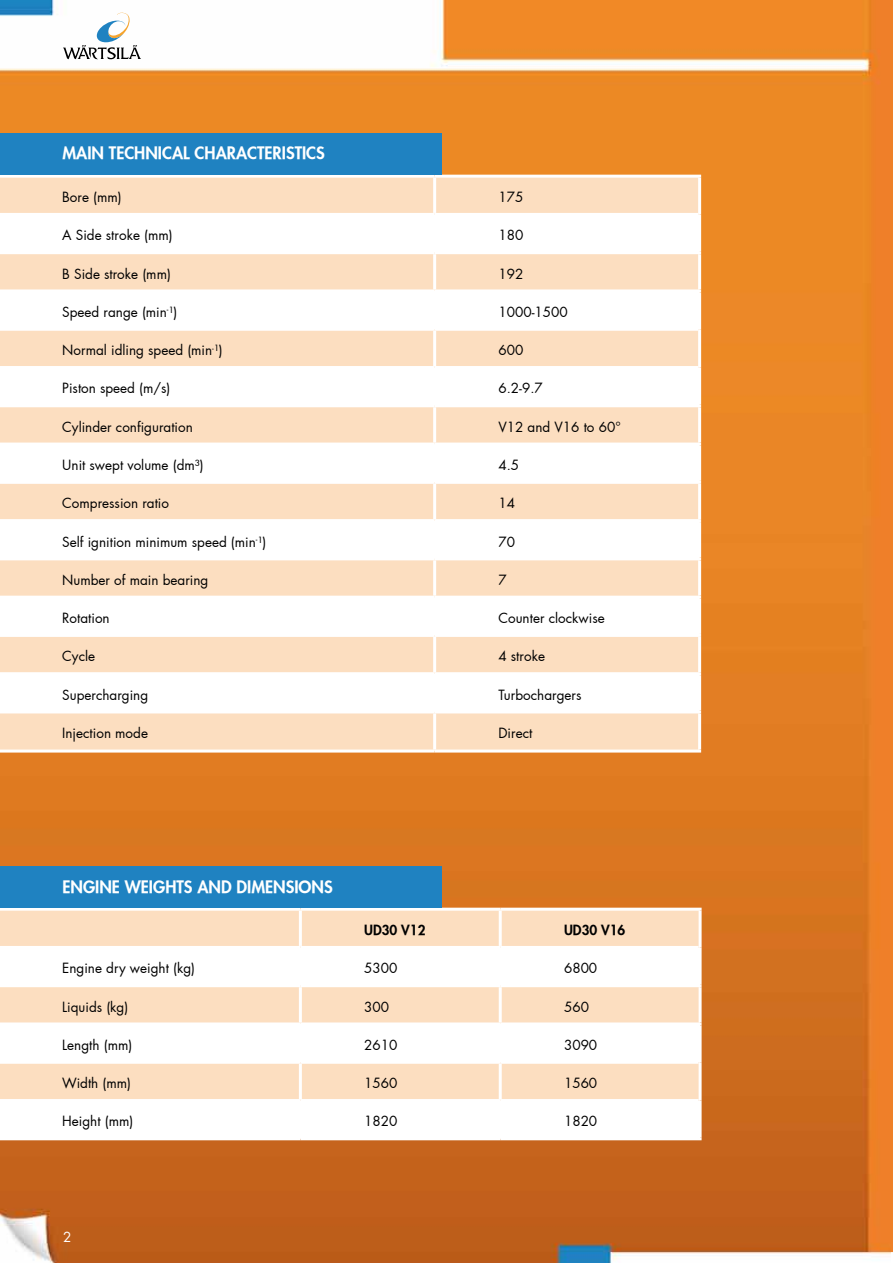
<style>
.page{position:relative;width:893px;height:1263px;background:#fff}
.page>*{position:absolute;margin:0;border:0;box-sizing:border-box;transform-origin:0 0}
.t1{font:800 16.5px "Futura";color:#fff}
.t2{font:13.5px "Futura";color:#000}
.t3{font:800 13.5px "Futura";color:#000}
.t4{font:13.5px "Futura";color:#fff}
</style>
<div class="page">
<img style="left:0;top:0;width:893px;height:1263px">
<svg style="left:63px;top:12px;width:78px;height:47px"></svg>
<img style="left:123px;top:52px;width:30px;height:30px">
<div style="left:0;top:178px;width:698px;height:571px;background:#fcdec0"></div>
<svg style="left:0;top:216px;width:698px;height:494px"></svg>
<hr style="left:433px;top:178px;width:3px;height:35px;background:#fff">
<hr style="left:0;top:213px;width:435px;height:3px;background:#fff">
<hr style="left:435px;top:213px;width:263px;height:3px;background:#fff">
<hr style="left:433px;top:254px;width:3px;height:35px;background:#fff">
<hr style="left:0;top:328px;width:435px;height:3px;background:#fff">
<hr style="left:435px;top:328px;width:263px;height:3px;background:#fff">
<hr style="left:0;top:366px;width:435px;height:3px;background:#fff">
<hr style="left:435px;top:366px;width:263px;height:3px;background:#fff">
<hr style="left:433px;top:216px;width:3px;height:35px;background:#fff">
<hr style="left:0;top:251px;width:435px;height:3px;background:#fff">
<hr style="left:435px;top:251px;width:266px;height:3px;background:#fff">
<hr style="left:0;top:289px;width:435px;height:3px;background:#fff">
<hr style="left:435px;top:289px;width:266px;height:3px;background:#fff">
<hr style="left:433px;top:292px;width:3px;height:36px;background:#fff">
<hr style="left:433px;top:331px;width:3px;height:35px;background:#fff">
<hr style="left:433px;top:369px;width:3px;height:35px;background:#fff">
<hr style="left:0;top:404px;width:435px;height:3px;background:#fff">
<hr style="left:435px;top:404px;width:266px;height:3px;background:#fff">
<hr style="left:433px;top:407px;width:3px;height:36px;background:#fff">
<hr style="left:0;top:443px;width:435px;height:3px;background:#fff">
<hr style="left:435px;top:443px;width:266px;height:3px;background:#fff">
<hr style="left:433px;top:446px;width:3px;height:35px;background:#fff">
<hr style="left:0;top:481px;width:435px;height:3px;background:#fff">
<hr style="left:435px;top:481px;width:266px;height:3px;background:#fff">
<hr style="left:433px;top:484px;width:3px;height:35px;background:#fff">
<hr style="left:0;top:519px;width:435px;height:3px;background:#fff">
<hr style="left:435px;top:519px;width:266px;height:3px;background:#fff">
<hr style="left:433px;top:522px;width:3px;height:35px;background:#fff">
<hr style="left:0;top:557px;width:435px;height:3px;background:#fff">
<hr style="left:435px;top:557px;width:266px;height:3px;background:#fff">
<hr style="left:433px;top:560px;width:3px;height:36px;background:#fff">
<hr style="left:0;top:596px;width:435px;height:3px;background:#fff">
<hr style="left:435px;top:596px;width:266px;height:3px;background:#fff">
<hr style="left:433px;top:599px;width:3px;height:35px;background:#fff">
<hr style="left:0;top:634px;width:435px;height:3px;background:#fff">
<hr style="left:435px;top:634px;width:266px;height:3px;background:#fff">
<hr style="left:433px;top:637px;width:3px;height:35px;background:#fff">
<hr style="left:0;top:672px;width:435px;height:3px;background:#fff">
<hr style="left:435px;top:672px;width:266px;height:3px;background:#fff">
<hr style="left:433px;top:675px;width:3px;height:35px;background:#fff">
<hr style="left:0;top:710px;width:435px;height:3px;background:#fff">
<hr style="left:435px;top:710px;width:266px;height:3px;background:#fff">
<hr style="left:433px;top:713px;width:3px;height:36px;background:#fff">
<hr style="left:0;top:175px;width:435px;height:3px;background:#fff">
<hr style="left:435px;top:175px;width:266px;height:3px;background:#fff">
<hr style="left:698px;top:178px;width:3px;height:36px;background:#fff">
<hr style="left:698px;top:214px;width:3px;height:37px;background:#fff">
<hr style="left:698px;top:254px;width:3px;height:35px;background:#fff">
<hr style="left:698px;top:292px;width:3px;height:37px;background:#fff">
<hr style="left:698px;top:329px;width:3px;height:38px;background:#fff">
<hr style="left:698px;top:367px;width:3px;height:37px;background:#fff">
<hr style="left:698px;top:407px;width:3px;height:36px;background:#fff">
<hr style="left:698px;top:446px;width:3px;height:35px;background:#fff">
<hr style="left:698px;top:484px;width:3px;height:35px;background:#fff">
<hr style="left:698px;top:522px;width:3px;height:35px;background:#fff">
<hr style="left:698px;top:560px;width:3px;height:36px;background:#fff">
<hr style="left:698px;top:599px;width:3px;height:35px;background:#fff">
<hr style="left:698px;top:637px;width:3px;height:35px;background:#fff">
<hr style="left:698px;top:675px;width:3px;height:35px;background:#fff">
<hr style="left:698px;top:713px;width:3px;height:36px;background:#fff">
<hr style="left:0;top:749px;width:435px;height:3px;background:#fff">
<hr style="left:435px;top:749px;width:266px;height:3px;background:#fff">
<div style="left:0;top:911px;width:699px;height:35px;background:#fcdec0"></div>
<svg style="left:0;top:949px;width:699px;height:188px"></svg>
<hr style="left:0;top:908px;width:300px;height:3px;background:#fff">
<hr style="left:300px;top:908px;width:200px;height:3px;background:#fff">
<hr style="left:500px;top:908px;width:202px;height:3px;background:#fff">
<hr style="left:499px;top:911px;width:3px;height:35px;background:#fff">
<hr style="left:699px;top:911px;width:3px;height:36px;background:#fff">
<hr style="left:299px;top:949px;width:3px;height:35px;background:#fff">
<hr style="left:499px;top:949px;width:3px;height:35px;background:#fff">
<hr style="left:699px;top:947px;width:3px;height:37px;background:#fff">
<hr style="left:0;top:984px;width:300px;height:3px;background:#fff">
<hr style="left:300px;top:984px;width:200px;height:3px;background:#fff">
<hr style="left:500px;top:984px;width:202px;height:3px;background:#fff">
<hr style="left:499px;top:987px;width:3px;height:35px;background:#fff">
<hr style="left:699px;top:987px;width:3px;height:35px;background:#fff">
<hr style="left:0;top:1022px;width:300px;height:3px;background:#fff">
<hr style="left:300px;top:1022px;width:200px;height:3px;background:#fff">
<hr style="left:299px;top:1025px;width:3px;height:36px;background:#fff">
<hr style="left:500px;top:1022px;width:202px;height:3px;background:#fff">
<hr style="left:499px;top:1025px;width:3px;height:36px;background:#fff">
<hr style="left:699px;top:1025px;width:3px;height:37px;background:#fff">
<hr style="left:299px;top:1064px;width:3px;height:35px;background:#fff">
<hr style="left:499px;top:1064px;width:3px;height:35px;background:#fff">
<hr style="left:699px;top:1062px;width:3px;height:38px;background:#fff">
<hr style="left:299px;top:1102px;width:3px;height:35px;background:#fff">
<hr style="left:499px;top:1102px;width:3px;height:35px;background:#fff">
<hr style="left:699px;top:1100px;width:3px;height:37px;background:#fff">
<hr style="left:0;top:1137px;width:300px;height:3px;background:#fff">
<hr style="left:300px;top:1137px;width:200px;height:3px;background:#fff">
<hr style="left:500px;top:1137px;width:202px;height:3px;background:#fff">
<hr style="left:299px;top:911px;width:3px;height:35px;background:#fff">
<hr style="left:0;top:946px;width:300px;height:3px;background:#fff">
<hr style="left:300px;top:946px;width:200px;height:3px;background:#fff">
<hr style="left:500px;top:946px;width:199px;height:3px;background:#fff">
<hr style="left:299px;top:987px;width:3px;height:35px;background:#fff">
<hr style="left:0;top:1061px;width:300px;height:3px;background:#fff">
<hr style="left:300px;top:1061px;width:200px;height:3px;background:#fff">
<hr style="left:500px;top:1061px;width:199px;height:3px;background:#fff">
<hr style="left:0;top:1099px;width:300px;height:3px;background:#fff">
<hr style="left:300px;top:1099px;width:200px;height:3px;background:#fff">
<hr style="left:500px;top:1099px;width:199px;height:3px;background:#fff">
<div style="left:0;top:133px;width:441px;height:42px;background:#1f82c1"></div>
<div style="left:0;top:866px;width:442px;height:42px;background:#1f82c1"></div>
<p class="t1" style="left:62px;top:143px;width:264px">MAIN TECHNICAL CHARACTERISTICS</p>
<p class="t2" style="left:62px;top:188px;width:61px">Bore (mm)</p>
<p class="t2" style="left:498px;top:188px;width:26px">175</p>
<p class="t2" style="left:62px;top:227px;width:112px">A Side stroke (mm)</p>
<p class="t2" style="left:498px;top:227px;width:26px">180</p>
<p class="t2" style="left:62px;top:265px;width:110px">B Side stroke (mm)</p>
<p class="t2" style="left:498px;top:265px;width:26px">192</p>
<p class="t2" style="left:62px;top:303px;width:117px">Speed range (min<sup>-</sup>¹)</p>
<p class="t2" style="left:498px;top:303px;width:71px">1000-1500</p>
<p class="t2" style="left:62px;top:342px;width:162px">Normal idling speed (min<sup>-</sup>¹)</p>
<p class="t2" style="left:498px;top:342px;width:26px">600</p>
<p class="t2" style="left:62px;top:380px;width:110px">Piston speed (m/s)</p>
<p class="t2" style="left:498px;top:380px;width:46px">6.2-9.7</p>
<p class="t2" style="left:62px;top:418px;width:132px">Cylinder configuration</p>
<p class="t2" style="left:498px;top:418px;width:124px">V12 and V16 to 60°</p>
<p class="t2" style="left:62px;top:456px;width:143px">Unit swept volume (dm³)</p>
<p class="t2" style="left:498px;top:456px;width:22px">4.5</p>
<p class="t2" style="left:62px;top:495px;width:108px">Compression ratio</p>
<p class="t2" style="left:498px;top:495px;width:18px">14</p>
<p class="t2" style="left:62px;top:533px;width:206px">Self ignition minimum speed (min<sup>-</sup>¹)</p>
<p class="t2" style="left:498px;top:533px;width:18px">70</p>
<p class="t2" style="left:62px;top:571px;width:148px">Number of main bearing</p>
<p class="t2" style="left:498px;top:571px;width:10px">7</p>
<p class="t2" style="left:62px;top:609px;width:49px">Rotation</p>
<p class="t2" style="left:498px;top:609px;width:108px">Counter clockwise</p>
<p class="t2" style="left:62px;top:648px;width:34px">Cycle</p>
<p class="t2" style="left:498px;top:648px;width:48px">4 stroke</p>
<p class="t2" style="left:62px;top:686px;width:87px">Supercharging</p>
<p class="t2" style="left:498px;top:686px;width:84px">Turbochargers</p>
<p class="t2" style="left:62px;top:725px;width:87px">Injection mode</p>
<p class="t2" style="left:498px;top:725px;width:35px">Direct</p>
<p class="t1" style="left:62px;top:876px;width:272px">ENGINE WEIGHTS AND DIMENSIONS</p>
<p class="t3" style="left:364px;top:921px;width:63px">UD30 V12</p>
<p class="t3" style="left:564px;top:921px;width:63px">UD30 V16</p>
<p class="t2" style="left:62px;top:960px;width:134px">Engine dry weight (kg)</p>
<p class="t2" style="left:364px;top:960px;width:35px">5300</p>
<p class="t2" style="left:564px;top:960px;width:35px">6800</p>
<p class="t2" style="left:62px;top:998px;width:68px">Liquids (kg)</p>
<p class="t2" style="left:364px;top:998px;width:26px">300</p>
<p class="t2" style="left:564px;top:998px;width:26px">560</p>
<p class="t2" style="left:62px;top:1036px;width:72px">Length (mm)</p>
<p class="t2" style="left:364px;top:1036px;width:35px">2610</p>
<p class="t2" style="left:564px;top:1036px;width:35px">3090</p>
<p class="t2" style="left:62px;top:1074px;width:70px">Width (mm)</p>
<p class="t2" style="left:364px;top:1074px;width:35px">1560</p>
<p class="t2" style="left:564px;top:1074px;width:35px">1560</p>
<p class="t2" style="left:62px;top:1113px;width:73px">Height (mm)</p>
<p class="t2" style="left:364px;top:1113px;width:35px">1820</p>
<p class="t2" style="left:564px;top:1113px;width:35px">1820</p>
<p class="t4" style="left:63px;top:1228px;width:10px">2</p>
</div>
